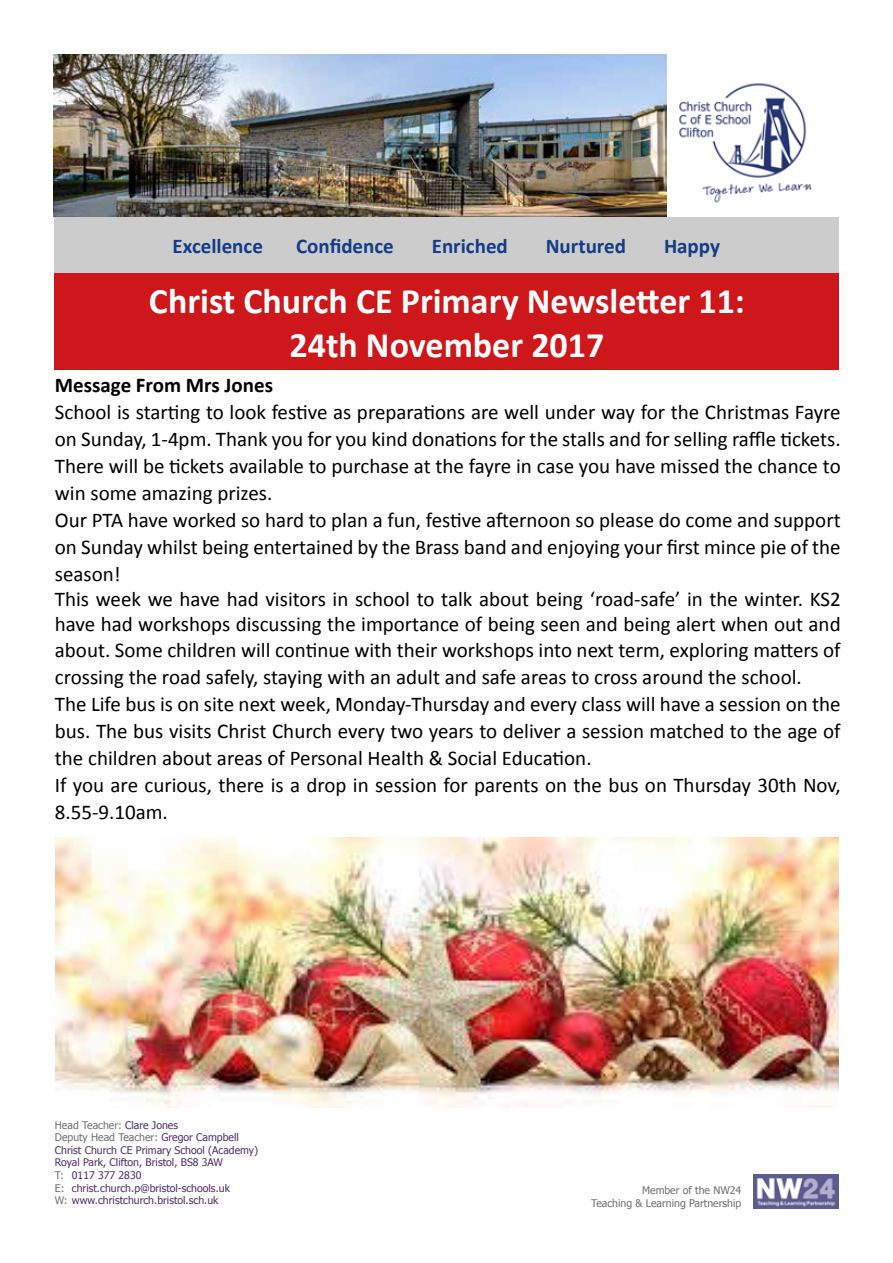
<style>
.page{position:relative;width:893px;height:1263px;background:#fff}
.page>*{position:absolute;margin:0;border:0;box-sizing:border-box;transform-origin:0 0}
.t1{font:700 36px/43.2px "Calibri";color:#fff;text-align:center}
.t2{font:21px/26.7px "Calibri";color:#000}
.t3{font:700 21px "Calibri";color:#123c87}
.t4{font:700 21px "Calibri";color:#000}
.t5{font:10.5px/12.6px "Tahoma";color:#502e6a}
.t6{font:10.5px/12.6px "Tahoma";color:#706f6f;text-align:right}
.s1{color:#706f6f}
</style>
<div class="page">
<img style="left:53px;top:54px;width:759px;height:163px">
<img style="left:754px;top:1174px;width:85px;height:35px">
<div style="left:54px;top:217px;width:785px;height:56px;background:#ccc"></div>
<div style="left:55px;top:273px;width:784px;height:97px;background:#cd171a"></div>
<img style="left:55px;top:838px;width:784px;height:270px">
<p class="t3" style="left:173px;top:233px;width:92px">Excellence</p>
<p class="t3" style="left:296px;top:233px;width:99px">Confidence</p>
<p class="t3" style="left:432px;top:233px;width:78px">Enriched</p>
<p class="t3" style="left:546px;top:233px;width:82px">Nurtured</p>
<p class="t3" style="left:664px;top:233px;width:58px">Happy</p>
<h1 class="t1" style="left:149px;top:280px;width:597px">Christ Church CE Primary Newsletter 11:<br>24th November 2017</h1>
<p class="t4" style="left:55px;top:371px;width:220px">Message From Mrs Jones</p>
<p class="t2" style="left:55px;top:399px;width:787px">School is starting to look festive as preparations are well under way for the Christmas Fayre on Sunday, 1-4pm. Thank you for you kind donations for the stalls and for selling raffle tickets.<br>There will be tickets available to purchase at the fayre in case you have missed the chance to win some amazing prizes.<br>Our PTA have worked so hard to plan a fun, festive afternoon so please do come and support on Sunday whilst being entertained by the Brass band and enjoying your first mince pie of the season!<br>This week we have had visitors in school to talk about being ‘road-safe’ in the winter. KS2 have had workshops discussing the importance of being seen and being alert when out and about. Some children will continue with their workshops into next term, exploring matters of crossing the road safely, staying with an adult and safe areas to cross around the school.<br>The Life bus is on site next week, Monday-Thursday and every class will have a session on the bus. The bus visits Christ Church every two years to deliver a session matched to the age of the children about areas of Personal Health &amp; Social Education.<br>If you are curious, there is a drop in session for parents on the bus on Thursday 30th Nov, 8.55-9.10am.</p>
<p class="t5" style="left:55px;top:1118px;width:205px"><span class="s1">Head Teacher:</span> Clare Jones<br><span class="s1">Deputy Head Teacher:</span> Gregor Campbell Christ Church CE Primary School (Academy)<br>Royal Park, Clifton, Bristol, BS8 3AW<br><span class="s1">T:</span> 0117 377 2830<br><span class="s1">E:</span> christ.church.p@bristol-schools.uk<br><span class="s1">W:</span> www.christchurch.bristol.sch.uk</p>
<p class="t6" style="left:591px;top:1184px;width:152px">Member of the NW24<br>Teaching &amp; Learning Partnership</p>
</div>
